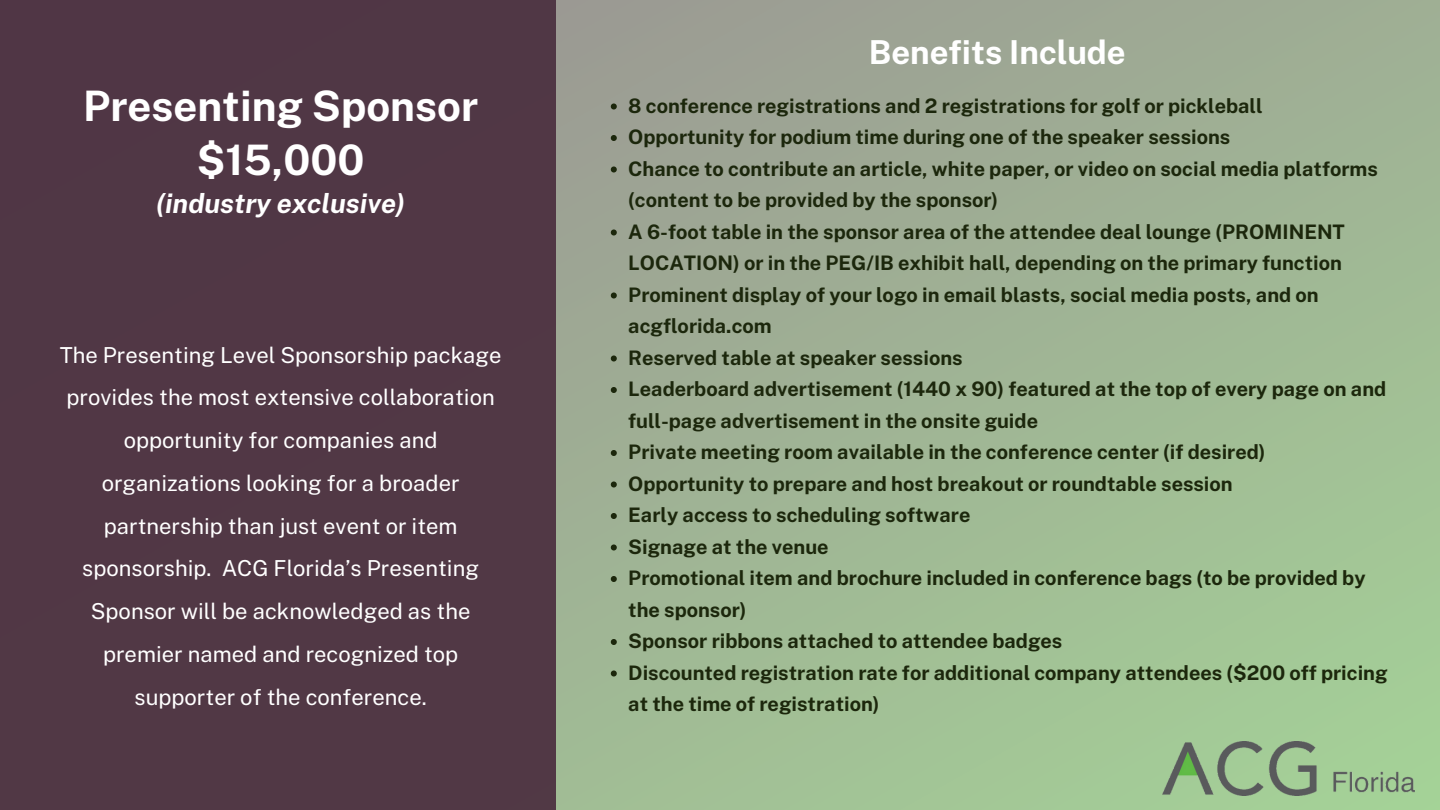
<style>
.page{position:relative;width:1440px;height:810px;background:#fff}
.page>*{position:absolute;margin:0;border:0;box-sizing:border-box;transform-origin:0 0}
.t1{font:700 42px/54px "Public Sans";color:#fff;text-align:center}
.t2{font:700 33px "Public Sans";color:#fff}
.t3{font:italic 700 27px "Public Sans";color:#fff}
.t4{font:22px/42.8px "Public Sans";color:#fff;text-align:center}
.t5{font:700 20px/31.5px "Public Sans";color:#1c270c}
</style>
<div class="page">
<div style="left:0;top:0;width:1440px;height:810px;background:linear-gradient(to bottom,#9da494,#a3c796)"></div>
<div style="left:0;top:0;width:556px;height:810px;background:#4d3241"></div>
<svg style="left:611px;top:104px;width:6px;height:6px"></svg>
<svg style="left:611px;top:135px;width:6px;height:6px"></svg>
<svg style="left:611px;top:167px;width:6px;height:6px"></svg>
<svg style="left:611px;top:230px;width:6px;height:6px"></svg>
<svg style="left:611px;top:293px;width:6px;height:6px"></svg>
<svg style="left:611px;top:356px;width:6px;height:6px"></svg>
<svg style="left:611px;top:387px;width:6px;height:6px"></svg>
<svg style="left:611px;top:450px;width:6px;height:6px"></svg>
<svg style="left:611px;top:482px;width:6px;height:6px"></svg>
<svg style="left:611px;top:513px;width:6px;height:6px"></svg>
<svg style="left:611px;top:545px;width:6px;height:6px"></svg>
<svg style="left:611px;top:576px;width:6px;height:6px"></svg>
<svg style="left:611px;top:639px;width:6px;height:6px"></svg>
<svg style="left:611px;top:671px;width:6px;height:6px"></svg>
<img style="left:1163px;top:741px;width:252px;height:54px">
<p class="t1" style="left:83px;top:79px;width:396px">Presenting Sponsor $15,000</p>
<p class="t3" style="left:156px;top:188px;width:251px">(industry exclusive)</p>
<p class="t4" style="left:60px;top:333px;width:443px">The Presenting Level Sponsorship package provides the most extensive collaboration opportunity for companies and organizations looking for a broader partnership than just event or item sponsorship. ACG Florida’s Presenting Sponsor will be acknowledged as the premier named and recognized top supporter of the conference.</p>
<p class="t2" style="left:869px;top:32px;width:258px">Benefits Include</p>
<p class="t5" style="left:628px;top:90px;width:636px">8 conference registrations and 2 registrations for golf or pickleball</p>
<p class="t5" style="left:628px;top:121px;width:604px">Opportunity for podium time during one of the speaker sessions</p>
<h1 class="t5" style="left:628px;top:153px;width:751px">Chance to contribute an article, white paper, or video on social media platforms (content to be provided by the sponsor)</h1>
<h2 class="t5" style="left:628px;top:216px;width:718px">A 6-foot table in the sponsor area of the attendee deal lounge (PROMINENT<br>LOCATION) or in the PEG/IB exhibit hall, depending on the primary function</h2>
<p class="t5" style="left:628px;top:279px;width:692px">Prominent display of your logo in email blasts, social media posts, and on acgflorida.com</p>
<p class="t5" style="left:628px;top:342px;width:336px">Reserved table at speaker sessions</p>
<p class="t5" style="left:628px;top:373px;width:760px">Leaderboard advertisement (1440 x 90) featured at the top of every page on and full-page advertisement in the onsite guide</p>
<p class="t5" style="left:628px;top:436px;width:639px">Private meeting room available in the conference center (if desired)</p>
<p class="t5" style="left:628px;top:468px;width:606px">Opportunity to prepare and host breakout or roundtable session</p>
<p class="t5" style="left:628px;top:499px;width:344px">Early access to scheduling software</p>
<p class="t5" style="left:628px;top:531px;width:202px">Signage at the venue</p>
<p class="t5" style="left:628px;top:562px;width:739px">Promotional item and brochure included in conference bags (to be provided by the sponsor)</p>
<p class="t5" style="left:628px;top:625px;width:436px">Sponsor ribbons attached to attendee badges</p>
<p class="t5" style="left:628px;top:657px;width:761px">Discounted registration rate for additional company attendees ($200 off pricing at the time of registration)</p>
</div>
